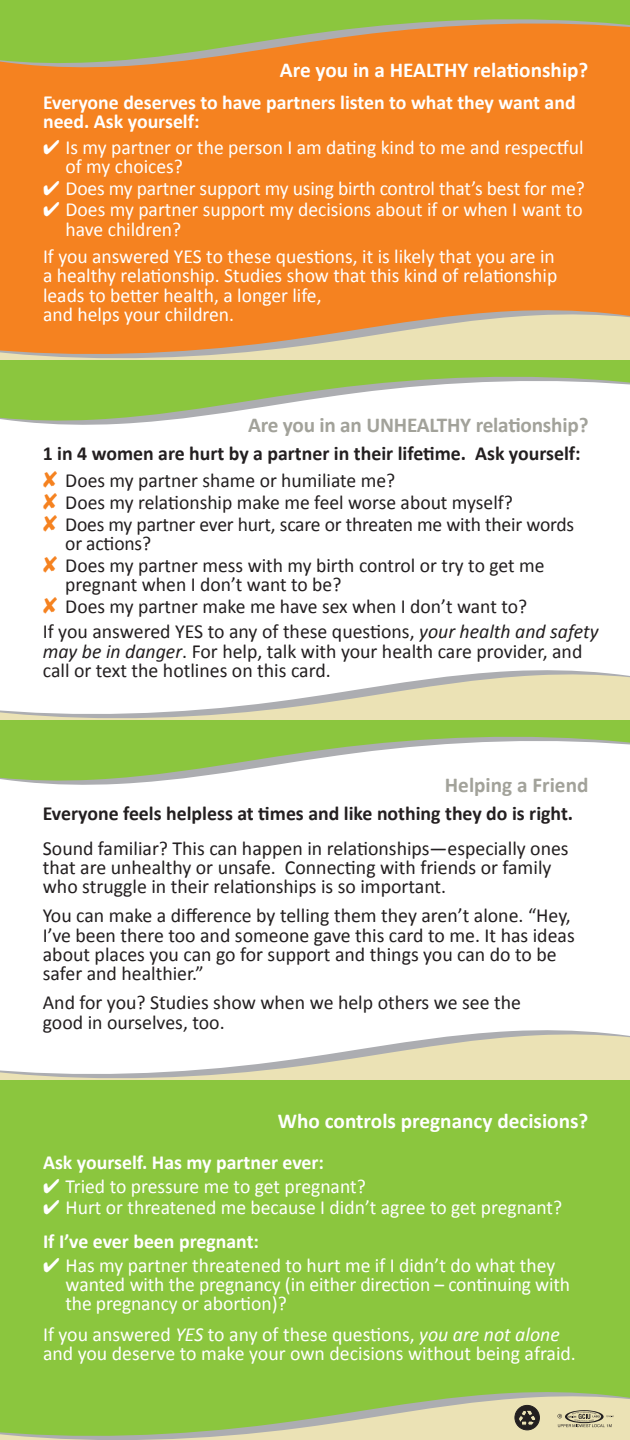
<style>
.page{position:relative;width:630px;height:1440px;background:#fff}
.page>*{position:absolute;margin:0;border:0;box-sizing:border-box;transform-origin:0 0}
.t1{font:700 21.25px "Calibri";color:#fff}
.t2{font:700 21.25px "Calibri";letter-spacing:-.01em;color:#a2a29a}
.t3{font:20px/19.5px "Calibri";color:#231f20}
.t4{font:20px/19.5px "Calibri";color:#fff}
.t5{font:700 20px/27.5px "Calibri";color:#231f20}
.t6{font:700 20px/19.5px "Calibri";color:#fff}
.s1{color:#f58220}
.s2{font-weight:400}
.s3{font-style:italic}
.s4{font-weight:700}
</style>
<div class="page">
<div style="left:0;top:1078px;width:630px;height:362px;background:#8bc63e"></div>
<svg style="left:0;top:1392px;width:630px;height:48px"></svg>
<div style="left:0;top:0;width:630px;height:360px;background:#f58220"></div>
<svg style="left:21px;top:64px;width:131px;height:3px"></svg>
<svg style="left:0;top:0;width:630px;height:64px;fill:#8bc63e"></svg>
<svg style="left:17px;top:421px;width:139px;height:4px"></svg>
<svg style="left:0;top:360px;width:630px;height:61px;fill:#8bc63e"></svg>
<svg style="left:17px;top:781px;width:140px;height:4px"></svg>
<svg style="left:0;top:720px;width:630px;height:61px;fill:#8bc63e"></svg>
<svg style="left:0;top:670px;width:630px;height:50px"></svg>
<svg style="left:0;top:1030px;width:630px;height:50px"></svg>
<svg style="left:0;top:310px;width:630px;height:50px"></svg>
<p class="t1" style="left:280px;top:56px;width:310px">Are you in a HEALTHY relationship?</p>
<p class="t6" style="left:43px;top:92px;width:534px">Everyone deserves to have partners listen to what they want and need. Ask yourself:</p>
<p class="t4" style="left:66px;top:137px;width:520px;text-indent:-23px">✔ Is my partner or the person I am dating kind to me and respectful of my choices?</p>
<p class="t4" style="left:43px;top:178px;width:543px">✔ Does my partner support my using birth control that’s best for me?</p>
<p class="t4" style="left:66px;top:200px;width:519px;text-indent:-23px">✔ Does my partner support my decisions about if or when I want to have children?</p>
<p class="t4" style="left:43px;top:247px;width:516px">If you answered YES to these questions, it is likely that you are in a healthy relationship. Studies show that this kind of relationship leads to better health, a longer life,<br>and helps your children.</p>
<p class="t2" style="left:248px;top:411px;width:342px">Are you in an UNHEALTHY relationship?</p>
<p class="t5" style="left:43px;top:440px;width:539px">1 in 4 women are hurt by a partner in their lifetime. Ask yourself: <span class="s1">✘</span> <span class="s2">Does my partner shame or humiliate me?</span></p>
<p class="t3" style="left:43px;top:492px;width:533px;line-height:21.5px"><span class="s1">✘</span> Does my relationship make me feel worse about myself?<br><span class="s1">✘</span> Does my partner ever hurt, scare or threaten me with their words</p>
<p class="t3" style="left:43px;top:533px;width:503px;line-height:21.5px;text-indent:23px">or actions?<br><span class="s1">✘</span> Does my partner mess with my birth control or try to get me</p>
<p class="t3" style="left:43px;top:574px;width:486px;line-height:21.5px;text-indent:23px">pregnant when I don’t want to be?<br><span class="s1">✘</span> Does my partner make me have sex when I don’t want to?</p>
<p class="t3" style="left:43px;top:622px;width:557px">If you answered YES to any of these questions, <span class="s3">your health and safety may be in danger</span>. For help, talk with your health care provider, and call or text the hotlines on this card.</p>
<p class="t2" style="left:445px;top:771px;width:145px">Helping a Friend</p>
<p class="t5" style="left:43px;top:800px;width:532px">Everyone feels helpless at times and like nothing they do is right.</p>
<p class="t3" style="left:43px;top:838px;width:527px">Sound familiar? This can happen in relationships—especially ones that are unhealthy or unsafe. Connecting with friends or family who struggle in their relationships is so important.</p>
<p class="t3" style="left:43px;top:906px;width:533px">You can make a difference by telling them they aren’t alone. “Hey, I’ve been there too and someone gave this card to me. It has ideas about places you can go for support and things you can do to be safer and healthier.”</p>
<p class="t3" style="left:43px;top:993px;width:480px">And for you? Studies show when we help others we see the good in ourselves, too.</p>
<p class="t1" style="left:278px;top:1107px;width:312px">Who controls pregnancy decisions?</p>
<p class="t6" style="left:43px;top:1152px;width:282px">Ask yourself. Has my partner ever:</p>
<p class="t4" style="left:43px;top:1176px;width:324px">✔ Tried to pressure me to get pregnant?</p>
<p class="t4" style="left:43px;top:1191px;width:521px;line-height:34px">✔ Hurt or threatened me because I didn’t agree to get pregnant?<br><span class="s4">If I’ve ever been pregnant:</span></p>
<p class="t4" style="left:66px;top:1255px;width:506px;text-indent:-23px">✔ Has my partner threatened to hurt me if I didn’t do what they wanted with the pregnancy (in either direction – continuing with the pregnancy or abortion)?</p>
<p class="t4" style="left:43px;top:1325px;width:534px">If you answered <span class="s3">YES</span> to any of these questions, <span class="s3">you are not alone </span>and you deserve to make your own decisions without being afraid.</p>
</div>
